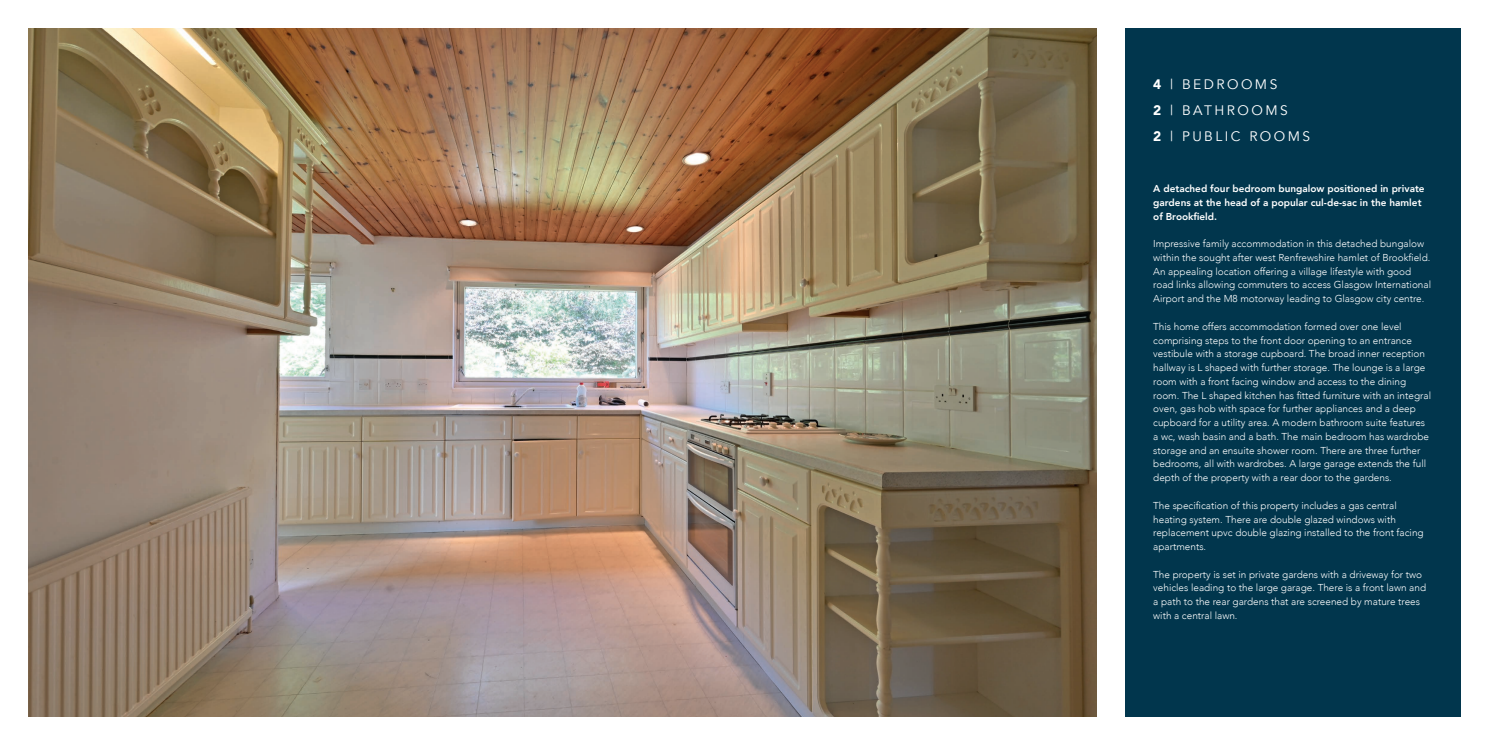
<style>
.page{position:relative;width:1489px;height:745px;background:#fff}
.page>*{position:absolute;margin:0;border:0;box-sizing:border-box;transform-origin:0 0}
.t1{font:13.75px "Avenir";letter-spacing:.18em;color:#fff}
.t2{font:300 10px/13.8px "Avenir";color:#fff}
.t3{font:800 10px/13.8px "Avenir";color:#fff}
.s1{font-weight:900}
</style>
<div class="page">
<div style="left:28px;top:28px;width:1432px;height:688px;background:#01364d"></div>
<div style="left:1096px;top:0;width:28px;height:744px;background:#fff"></div>
<img style="left:28px;top:28px;width:1068px;height:688px">
<p class="t1" style="left:1153px;top:75px;width:126px"><span class="s1">4</span> | BEDROOMS</p>
<p class="t1" style="left:1153px;top:102px;width:136px"><span class="s1">2</span> | BATHROOMS</p>
<p class="t1" style="left:1153px;top:128px;width:158px"><span class="s1">2</span> | PUBLIC ROOMS</p>
<p class="t3" style="left:1153px;top:182px;width:273px">A detached four bedroom bungalow positioned in private gardens at the head of a popular cul-de-sac in the hamlet of Brookfield.</p>
<p class="t2" style="left:1153px;top:237px;width:279px">Impressive family accommodation in this detached bungalow within the sought after west Renfrewshire hamlet of Brookfield.<br>An appealing location offering a village lifestyle with good road links allowing commuters to access Glasgow International Airport and the M8 motorway leading to Glasgow city centre.</p>
<p class="t2" style="left:1153px;top:319px;width:279px">This home offers accommodation formed over one level comprising steps to the front door opening to an entrance vestibule with a storage cupboard. The broad inner reception hallway is L shaped with further storage. The lounge is a large room with a front facing window and access to the dining room. The L shaped kitchen has fitted furniture with an integral oven, gas hob with space for further appliances and a deep cupboard for a utility area. A modern bathroom suite features a wc, wash basin and a bath. The main bedroom has wardrobe storage and an ensuite shower room. There are three further bedrooms, all with wardrobes. A large garage extends the full depth of the property with a rear door to the gardens.</p>
<p class="t2" style="left:1153px;top:498px;width:272px">The specification of this property includes a gas central heating system. There are double glazed windows with replacement upvc double glazing installed to the front facing apartments.</p>
<p class="t2" style="left:1153px;top:567px;width:274px">The property is set in private gardens with a driveway for two vehicles leading to the large garage. There is a front lawn and a path to the rear gardens that are screened by mature trees with a central lawn.</p>
</div>
